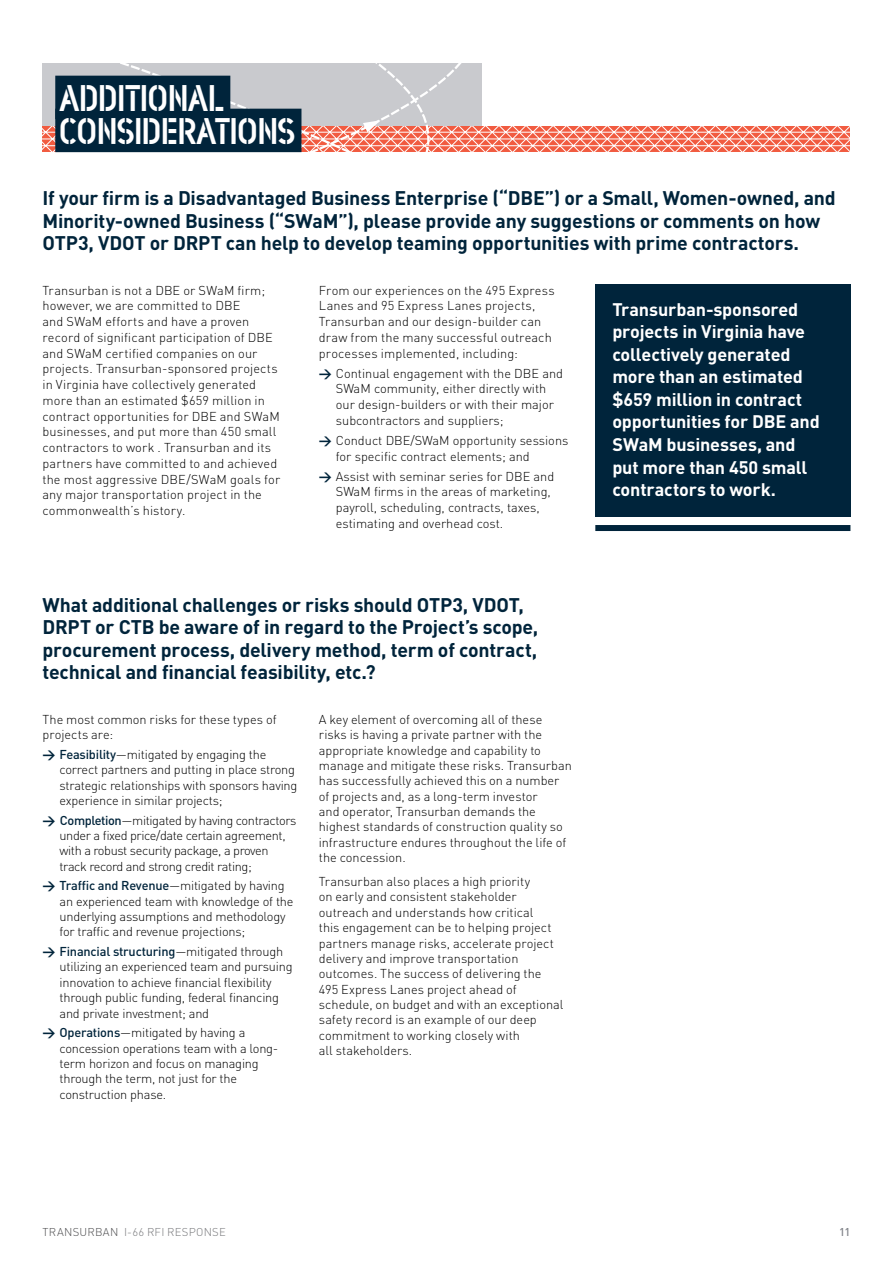
<style>
.page{position:relative;width:893px;height:1263px;background:#fff}
.page>*{position:absolute;margin:0;border:0;box-sizing:border-box;transform-origin:0 0}
.t1{font:42px/33px "Min Stencil";color:#fff}
.t2{font:700 19.5px/22.5px "DIN";letter-spacing:-.01em;color:#00243b}
.t3{font:700 18px/22.5px "DIN";letter-spacing:-.01em;color:#fff}
.t4{font:300 12.75px/15.5px "DIN";color:#000}
.t5{font:300 12.75px/15.5px "DIN";letter-spacing:-.03em;color:#000}
.t6{font:300 11.25px "DIN";letter-spacing:.02em;color:#77787b}
.t7{font:500 11.25px "DIN";color:#81848a}
.s1{font-family:"DIN Bold Alternate";font-weight:400;color:#00243b}
.s2{font-weight:500;color:#00243b}
.s3{color:#4d4d4f}
</style>
<div class="page">
<svg style="left:42px;top:63px;width:44px;height:89px"></svg>
<svg style="left:43px;top:120px;width:807px;height:33px"></svg>
<svg style="left:86px;top:63px;width:550px;height:90px"></svg>
<div style="left:55px;top:76px;width:175px;height:43px;background:#00243b"></div>
<div style="left:55px;top:109px;width:246px;height:43px;background:#00243b"></div>
<div style="left:595px;top:284px;width:255px;height:232px;background:#00243b"></div>
<div style="left:595px;top:525px;width:255px;height:6px;background:#00243b"></div>
<h1 class="t1" style="left:60px;top:81px;width:237px">ADDITIONAL<br>CONSIDERATIONS</h1>
<p class="t2" style="left:43px;top:186px;width:795px">If your firm is a Disadvantaged Business Enterprise (“DBE”) or a Small, Women-owned, and<br>Minority-owned Business (“SWaM”), please provide any suggestions or comments on how<br>OTP3, VDOT or DRPT can help to develop teaming opportunities with prime contractors.</p>
<p class="t4" style="left:43px;top:282px;width:239px">Transurban is not a DBE or SWaM firm; however, we are committed to DBE<br>and SWaM efforts and have a proven record of significant participation of DBE and SWaM certified companies on our projects. Transurban-sponsored projects in Virginia have collectively generated more than an estimated $659 million in contract opportunities for DBE and SWaM businesses, and put more than 450 small contractors to work . Transurban and its partners have committed to and achieved the most aggressive DBE/SWaM goals for any major transportation project in the commonwealth’s history.</p>
<p class="t4" style="left:319px;top:282px;width:237px">From our experiences on the 495 Express Lanes and 95 Express Lanes projects, Transurban and our design-builder can draw from the many successful outreach processes implemented, including:</p>
<h3 class="t3" style="left:612px;top:298px;width:209px">Transurban-sponsored projects in Virginia have collectively generated more than an estimated $659 million in contract opportunities for DBE and<br>SWaM businesses, and put more than 450 small contractors to work.</h3>
<p class="t4" style="left:336px;top:365px;width:229px;text-indent:-17px"><span class="s1">&gt;</span> Continual engagement with the DBE and SWaM community, either directly with our design-builders or with their major subcontractors and suppliers;</p>
<p class="t4" style="left:336px;top:432px;width:234px;text-indent:-17px"><span class="s1">&gt;</span> Conduct DBE/SWaM opportunity sessions for specific contract elements; and</p>
<p class="t4" style="left:336px;top:468px;width:220px;text-indent:-17px"><span class="s1">&gt;</span> Assist with seminar series for DBE and SWaM firms in the areas of marketing, payroll, scheduling, contracts, taxes, estimating and overhead cost.</p>
<h2 class="t2" style="left:43px;top:593px;width:497px">What additional challenges or risks should OTP3, VDOT, DRPT or CTB be aware of in regard to the Project’s scope, procurement process, delivery method, term of contract, technical and financial feasibility, etc.?</h2>
<p class="t4" style="left:43px;top:711px;width:236px">The most common risks for these types of projects are:</p>
<p class="t4" style="left:60px;top:746px;width:239px;text-indent:-17px"><span class="s1">&gt;</span> <span class="s2">Feasibility</span>—mitigated by engaging the correct partners and putting in place strong strategic relationships with sponsors having experience in similar projects;</p>
<p class="t5" style="left:60px;top:812px;width:238px;text-indent:-17px"><span class="s1">&gt;</span> <span class="s2">Completion</span>—mitigated by having contractors under a fixed price/date certain agreement, with a robust security package, a proven track record and strong credit rating;</p>
<p class="t4" style="left:60px;top:877px;width:236px;text-indent:-17px"><span class="s1">&gt;</span> <span class="s2">Traffic and Revenue</span>—mitigated by having an experienced team with knowledge of the underlying assumptions and methodology for traffic and revenue projections;</p>
<p class="t4" style="left:60px;top:943px;width:235px;text-indent:-17px"><span class="s1">&gt;</span> <span class="s2">Financial structuring</span>—mitigated through utilizing an experienced team and pursuing innovation to achieve financial flexibility through public funding, federal financing and private investment; and</p>
<p class="t4" style="left:60px;top:1024px;width:220px;text-indent:-17px"><span class="s1">&gt;</span> <span class="s2">Operations</span>—mitigated by having a concession operations team with a long&shy;term horizon and focus on managing through the term, not just for the construction phase.</p>
<p class="t4" style="left:319px;top:711px;width:254px">A key element of overcoming all of these risks is having a private partner with the appropriate knowledge and capability to manage and mitigate these risks. Transurban has successfully achieved this on a number of projects and, as a long-term investor<br>and operator, Transurban demands the highest standards of construction quality so infrastructure endures throughout the life of the concession.</p>
<p class="t4" style="left:319px;top:873px;width:246px">Transurban also places a high priority<br>on early and consistent stakeholder outreach and understands how critical<br>this engagement can be to helping project partners manage risks, accelerate project delivery and improve transportation outcomes. The success of delivering the 495 Express Lanes project ahead of schedule, on budget and with an exceptional safety record is an example of our deep commitment to working closely with<br>all stakeholders.</p>
<p class="t6" style="left:43px;top:1224px;width:185px"><span class="s3">TRANSURBAN</span> I-66 RFI RESPONSE</p>
<p class="t7" style="left:839px;top:1224px;width:13px">11</p>
</div>
